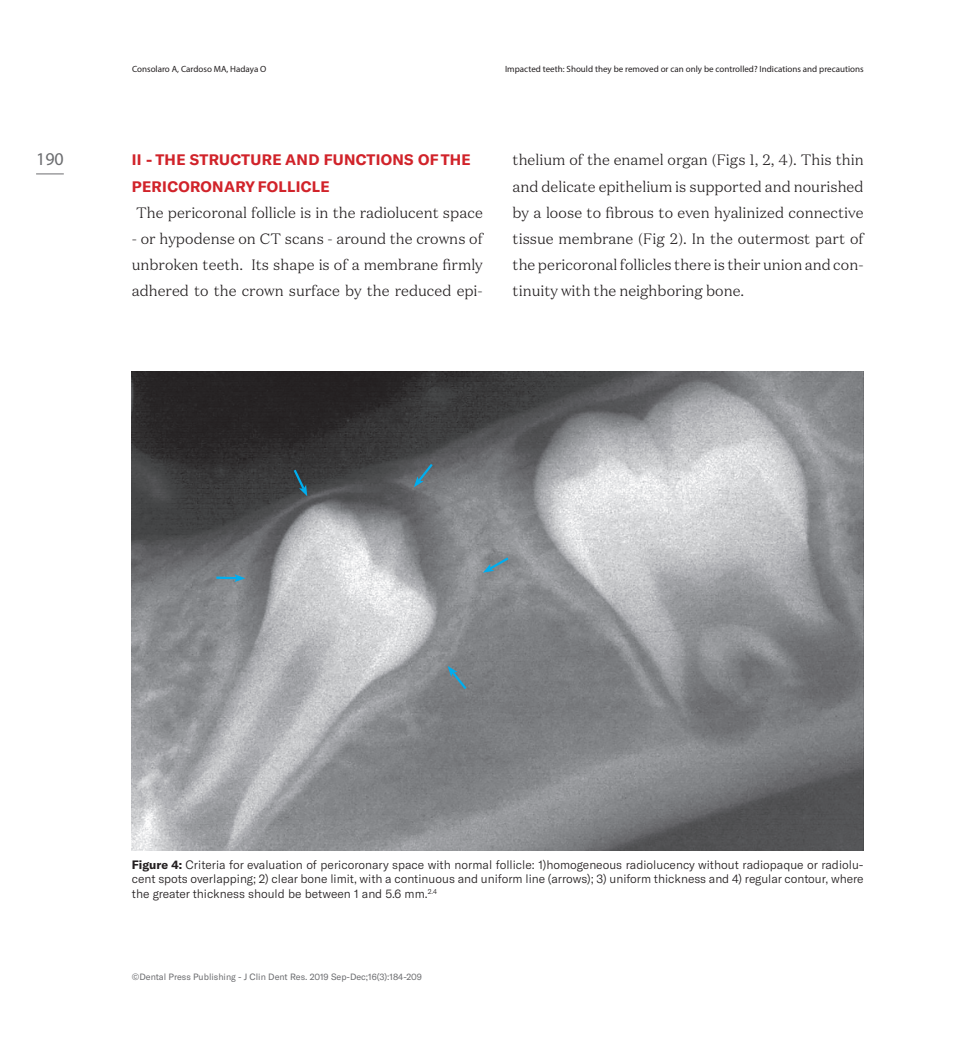
<style>
.page{position:relative;width:970px;height:1051px;background:#fff}
.page>*{position:absolute;margin:0;border:0;box-sizing:border-box;transform-origin:0 0}
.t1{font:18px "Myriad Pro";color:#6c6d70}
.t2{font:300 15px/26.1px "Domaine Text";color:#231f20;text-align:justify}
.t3{font:700 15px/26.1px "GT America";letter-spacing:.02em;color:#d1232a}
.t4{font:300 12px/14.4px "GT America";color:#231f20;text-align:justify}
.t5{font:9px "Myriad Pro";color:#231f20}
.t6{font:9px "GT America";color:#6c6d70}
.s1{font-weight:700}
</style>
<div class="page">
<svg style="left:36px;top:173px;width:28px;height:1px"></svg>
<img style="left:132px;top:372px;width:731px;height:478px">
<svg style="left:447px;top:665px;width:22px;height:26px"></svg>
<svg style="left:483px;top:555px;width:28px;height:17px"></svg>
<svg style="left:414px;top:461px;width:21px;height:26px"></svg>
<svg style="left:292px;top:467px;width:15px;height:29px"></svg>
<svg style="left:214px;top:574px;width:31px;height:8px"></svg>
<p class="t1" style="left:36px;top:148px;width:29px">190</p>
<p class="t5" style="left:132px;top:63px;width:136px">Consolaro A, Cardoso MA, Hadaya O</p>
<p class="t5" style="left:505px;top:63px;width:360px">Impacted teeth: Should they be removed or can only be controlled? Indications and precautions</p>
<p class="t3" style="left:132px;top:147px;width:340px">II - THE STRUCTURE AND FUNCTIONS OF THE<br>PERICORONARY FOLLICLE</p>
<p class="t2" style="left:136px;top:199px;width:348px">The pericoronal follicle is in the radiolucent space</p>
<p class="t2" style="left:132px;top:225px;width:352px">- or hypodense on CT scans - around the crowns of unbroken teeth. Its shape is of a membrane firmly adhered to the crown surface by the reduced epi-</p>
<p class="t2" style="left:512px;top:147px;width:352px">thelium of the enamel organ (Figs 1, 2, 4). This thin and delicate epithelium is supported and nourished by a loose to fibrous to even hyalinized connective tissue membrane (Fig 2). In the outermost part of the pericoronal follicles there is their union and con&shy;tinuity with the neighboring bone.</p>
<p class="t4" style="left:132px;top:857px;width:733px"><span class="s1">Figure 4:</span> Criteria for evaluation of pericoronary space with normal follicle: 1)homogeneous radiolucency without radiopaque or radiolu&shy;cent spots overlapping; 2) clear bone limit, with a continuous and uniform line (arrows); 3) uniform thickness and 4) regular contour, where the greater thickness should be between 1 and 5.6 mm.<sup>2.4</sup></p>
<p class="t6" style="left:132px;top:971px;width:291px">©Dental Press Publishing - J Clin Dent Res. 2019 Sep-Dec;16(3):184-209</p>
</div>
